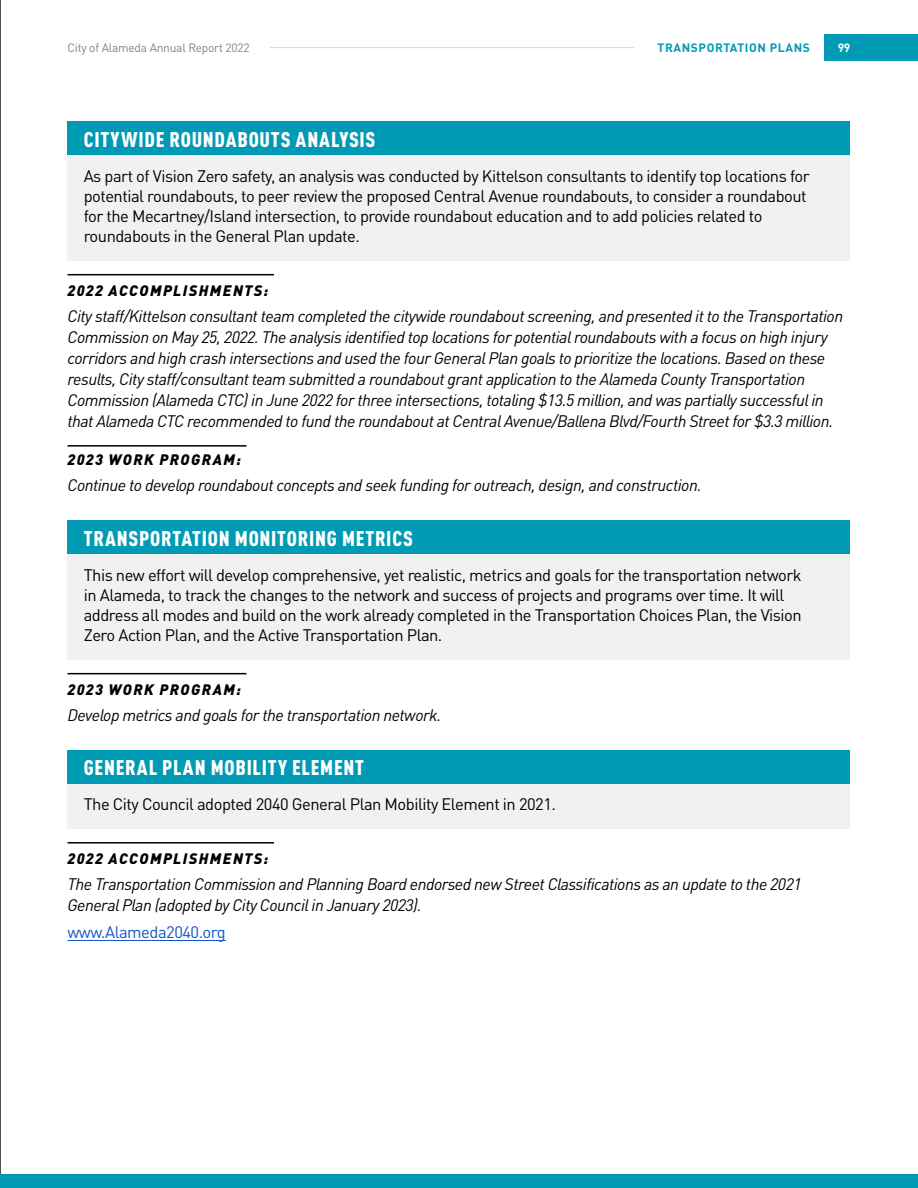
<style>
.page{position:relative;width:918px;height:1188px;background:#fff}
.page>*{position:absolute;margin:0;border:0;box-sizing:border-box;transform-origin:0 0}
.t1{font:900 condensed 21px "DINOT";letter-spacing:.035em;color:#fff}
.t2{font:italic 16.5px/21px "DINOT";letter-spacing:-.03em;color:#000}
.t3{font:16.5px/20.2px "DINOT";letter-spacing:-.03em;color:#000}
.t4{font:16.5px "DINOT";letter-spacing:-.03em;color:#15c}
.t5{font:italic 900 15px "DINOT";letter-spacing:.09em;color:#000}
.t6{font:12px "DINOT";letter-spacing:-.02em;color:#808285}
.t7{font:700 12px "DINOT";letter-spacing:.05em;color:#009ab4}
.t8{font:700 12px "DINOT";color:#fff}
</style>
<div class="page">
<hr style="left:0;top:0;width:1px;height:1188px;background:#000">
<div style="left:824px;top:34px;width:94px;height:27px;background:#009ab4"></div>
<hr style="left:270px;top:47px;width:364px;height:1px;background:#d5d7d8">
<div style="left:0;top:1174px;width:918px;height:14px;background:#009ab4"></div>
<div style="left:68px;top:122px;width:782px;height:34px;background:#009ab4"></div>
<div style="left:68px;top:155px;width:782px;height:106px;background:#f1f1f2"></div>
<hr style="left:68px;top:274px;width:206px;height:1px;background:#000">
<hr style="left:68px;top:445px;width:178px;height:2px;background:#000">
<div style="left:68px;top:520px;width:782px;height:35px;background:#009ab4"></div>
<div style="left:68px;top:554px;width:782px;height:106px;background:#f1f1f2"></div>
<hr style="left:68px;top:673px;width:178px;height:1px;background:#000">
<div style="left:68px;top:750px;width:782px;height:35px;background:#009ab4"></div>
<div style="left:68px;top:784px;width:782px;height:45px;background:#f1f1f2"></div>
<hr style="left:68px;top:842px;width:206px;height:2px;background:#000">
<hr style="left:68px;top:940px;width:158px;height:1px;background:#15c">
<p class="t6" style="left:68px;top:40px;width:184px">City of Alameda Annual Report 2022</p>
<p class="t7" style="left:658px;top:40px;width:154px">TRANSPORTATION PLANS</p>
<p class="t8" style="left:838px;top:40px;width:14px">99</p>
<p class="t1" style="left:84px;top:126px;width:293px">CITYWIDE ROUNDABOUTS ANALYSIS</p>
<p class="t3" style="left:84px;top:165px;width:727px">As part of Vision Zero safety, an analysis was conducted by Kittelson consultants to identify top locations for potential roundabouts, to peer review the proposed Central Avenue roundabouts, to consider a roundabout for the Mecartney/Island intersection, to provide roundabout education and to add policies related to roundabouts in the General Plan update.</p>
<p class="t5" style="left:68px;top:280px;width:202px">2022 ACCOMPLISHMENTS:</p>
<p class="t2" style="left:68px;top:305px;width:777px">City staff/Kittelson consultant team completed the citywide roundabout screening, and presented it to the Transportation Commission on May 25, 2022. The analysis identified top locations for potential roundabouts with a focus on high injury corridors and high crash intersections and used the four General Plan goals to prioritize the locations. Based on these results, City staff/consultant team submitted a roundabout grant application to the Alameda County Transportation Commission (Alameda CTC) in June 2022 for three intersections, totaling $13.5 million, and was partially successful in that Alameda CTC recommended to fund the roundabout at Central Avenue/Ballena Blvd/Fourth Street for $3.3 million.</p>
<p class="t5" style="left:68px;top:450px;width:175px">2023 WORK PROGRAM:</p>
<p class="t2" style="left:68px;top:474px;width:636px">Continue to develop roundabout concepts and seek funding for outreach, design, and construction.</p>
<p class="t1" style="left:84px;top:525px;width:331px">TRANSPORTATION MONITORING METRICS</p>
<p class="t3" style="left:84px;top:564px;width:720px">This new effort will develop comprehensive, yet realistic, metrics and goals for the transportation network in Alameda, to track the changes to the network and success of projects and programs over time. It will address all modes and build on the work already completed in the Transportation Choices Plan, the Vision Zero Action Plan, and the Active Transportation Plan.</p>
<p class="t5" style="left:68px;top:679px;width:175px">2023 WORK PROGRAM:</p>
<p class="t2" style="left:68px;top:704px;width:375px">Develop metrics and goals for the transportation network.</p>
<p class="t1" style="left:84px;top:755px;width:282px">GENERAL PLAN MOBILITY ELEMENT</p>
<p class="t3" style="left:84px;top:794px;width:474px">The City Council adopted 2040 General Plan Mobility Element in 2021.</p>
<p class="t5" style="left:68px;top:848px;width:202px">2022 ACCOMPLISHMENTS:</p>
<p class="t2" style="left:68px;top:873px;width:736px">The Transportation Commission and Planning Board endorsed new Street Classifications as an update to the 2021<br>General Plan (adopted by City Council in January 2023).</p>
<p class="t4" style="left:68px;top:922px;width:160px">www.Alameda2040.org</p>
</div>
